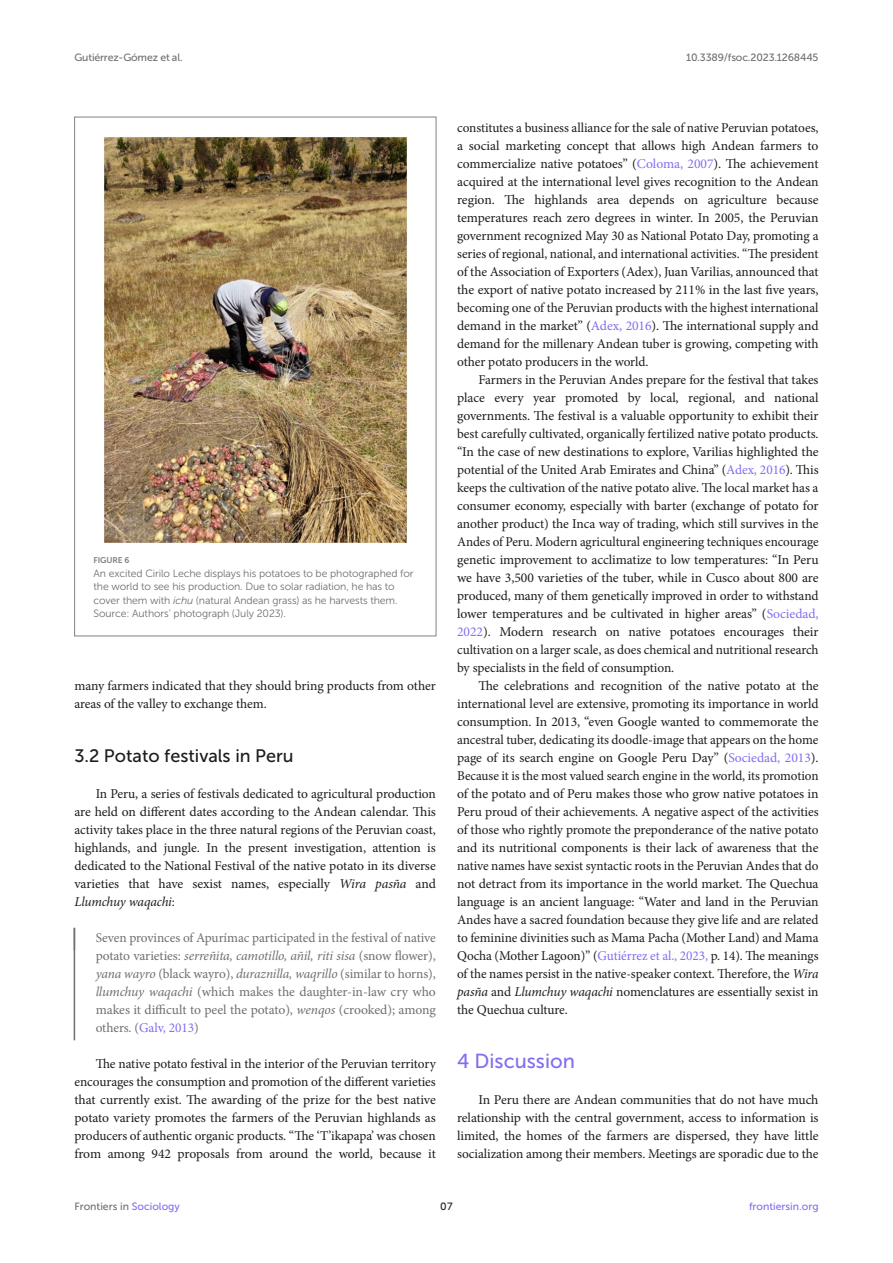
<style>
.page{position:relative;width:893px;height:1263px;background:#fff}
.page>*{position:absolute;margin:0;border:0;box-sizing:border-box;transform-origin:0 0}
.HEAD_1{font:20.25px "Museo Sans 500";color:#856df0}
.HEAD_2{font:18px "Museo Sans 500";color:#1b1c1b}
.TEXT{font:13.5px/18px "Minion Pro";letter-spacing:-.01em;color:#1b1c1b;text-align:justify}
.TEXT_FLUSH{font:13.5px/18px "Minion Pro";letter-spacing:-.005em;color:#1b1c1b;text-align:justify}
.BLOCK_QTN{font:13.5px/18px "Minion Pro";letter-spacing:-.005em;color:#706f70;text-align:justify}
.FIG_LEG{font:10.5px/13.5px "Museo Sans 300";letter-spacing:-.01em;color:#706f70}
.t1{font:10.5px "Museo Sans 500";letter-spacing:-.015em;color:#706f70}
.t2{font:10.5px "Museo Sans 500";color:#856df0}
.t3{font:10.5px "Museo Sans 500";color:#1b1c1b}
.FIG_HD{font:8.25px "Museo Sans 700";letter-spacing:-.01em;color:#7e7f7f}
.s1{font-style:italic}
.s2{color:#856df0}
</style>
<div class="page">
<hr style="left:74px;top:928px;width:1px;height:112px;background:#706f70">
<img style="left:104px;top:137px;width:303px;height:406px">
<p class="t1" style="left:74px;top:51px;width:110px">Gutiérrez-Gómez et al.</p>
<p class="t1" style="left:686px;top:51px;width:134px">10.3389/fsoc.2023.1268445</p>
<p class="FIG_HD" style="left:94px;top:556px;width:37px">FIGURE 6</p>
<p class="FIG_LEG" style="left:94px;top:566px;width:322px">An excited Cirilo Leche displays his potatoes to be photographed for the world to see his production. Due to solar radiation, he has to cover them with <span class="s1">ichu</span> (natural Andean grass) as he harvests them.<br>Source: Authors’ photograph (July 2023).</p>
<p class="TEXT" style="left:74px;top:677px;width:363px">many farmers indicated that they should bring products from other areas of the valley to exchange them.</p>
<p class="HEAD_2" style="left:74px;top:746px;width:221px">3.2 Potato festivals in Peru</p>
<p class="TEXT_FLUSH" style="left:74px;top:785px;width:363px;text-indent:21px">In Peru, a series of festivals dedicated to agricultural production are held on different dates according to the Andean calendar. This activity takes place in the three natural regions of the Peruvian coast, highlands, and jungle. In the present investigation, attention is dedicated to the National Festival of the native potato in its diverse varieties that have sexist names, especially <span class="s1">Wira pasña</span> and <span class="s1">Llumchuy waqachi</span>:</p>
<p class="BLOCK_QTN" style="left:96px;top:929px;width:342px">Seven provinces of Apurímac participated in the festival of native potato varieties: <span class="s1">serreñita, camotillo, añil, riti sisa</span> (snow flower), <span class="s1">yana wayro</span> (black wayro), <span class="s1">duraznilla, waqrillo</span> (similar to horns), <span class="s1">llumchuy waqachi</span> (which makes the daughter-in-law cry who makes it difficult to peel the potato), <span class="s1">wenqos</span> (crooked); among others. (<span class="s2">Galv, 2013</span>)</p>
<p class="TEXT" style="left:74px;top:1055px;width:363px;text-indent:21px">The native potato festival in the interior of the Peruvian territory encourages the consumption and promotion of the different varieties that currently exist. The awarding of the prize for the best native potato variety promotes the farmers of the Peruvian highlands as producers of authentic organic products. “The ‘T’ikapapa’ was chosen from among 942 proposals from around the world, because it</p>
<p class="TEXT" style="left:457px;top:119px;width:363px">constitutes a business alliance for the sale of native Peruvian potatoes, a social marketing concept that allows high Andean farmers to commercialize native potatoes” (<span class="s2">Coloma, 2007</span>). The achievement acquired at the international level gives recognition to the Andean region. The highlands area depends on agriculture because temperatures reach zero degrees in winter. In 2005, the Peruvian government recognized May 30 as National Potato Day, promoting a series of regional, national, and international activities. “The president of the Association of Exporters (Adex), Juan Varilias, announced that the export of native potato increased by 211% in the last five years, becoming one of the Peruvian products with the highest international demand in the market” (<span class="s2">Adex, 2016</span>). The international supply and demand for the millenary Andean tuber is growing, competing with other potato producers in the world.</p>
<p class="TEXT" style="left:457px;top:371px;width:363px;text-indent:21px">Farmers in the Peruvian Andes prepare for the festival that takes place every year promoted by local, regional, and national governments. The festival is a valuable opportunity to exhibit their best carefully cultivated, organically fertilized native potato products. “In the case of new destinations to explore, Varilias highlighted the potential of the United Arab Emirates and China” (<span class="s2">Adex, 2016</span>). This keeps the cultivation of the native potato alive. The local market has a consumer economy, especially with barter (exchange of potato for another product) the Inca way of trading, which still survives in the Andes of Peru. Modern agricultural engineering techniques encourage genetic improvement to acclimatize to low temperatures: “In Peru we have 3,500 varieties of the tuber, while in Cusco about 800 are produced, many of them genetically improved in order to withstand lower temperatures and be cultivated in higher areas” (<span class="s2">Sociedad, 2022</span>). Modern research on native potatoes encourages their cultivation on a larger scale, as does chemical and nutritional research by specialists in the field of consumption.</p>
<p class="TEXT" style="left:457px;top:677px;width:363px;text-indent:21px">The celebrations and recognition of the native potato at the international level are extensive, promoting its importance in world consumption. In 2013, “even Google wanted to commemorate the ancestral tuber, dedicating its doodle-image that appears on the home page of its search engine on Google Peru Day” (<span class="s2">Sociedad, 2013</span>).<br>Because it is the most valued search engine in the world, its promotion of the potato and of Peru makes those who grow native potatoes in Peru proud of their achievements. A negative aspect of the activities of those who rightly promote the preponderance of the native potato and its nutritional components is their lack of awareness that the native names have sexist syntactic roots in the Peruvian Andes that do not detract from its importance in the world market. The Quechua language is an ancient language: “Water and land in the Peruvian Andes have a sacred foundation because they give life and are related to feminine divinities such as Mama Pacha (Mother Land) and Mama Qocha (Mother Lagoon)” (<span class="s2">Gutiérrez et al., 2023,</span> p. 14). The meanings of the names persist in the native-speaker context. Therefore, the <span class="s1">Wira pasña</span> and <span class="s1">Llumchuy waqachi</span> nomenclatures are essentially sexist in the Quechua culture.</p>
<p class="HEAD_1" style="left:457px;top:1050px;width:119px">4 Discussion</p>
<p class="TEXT_FLUSH" style="left:457px;top:1091px;width:363px;text-indent:21px">In Peru there are Andean communities that do not have much relationship with the central government, access to information is limited, the homes of the farmers are dispersed, they have little socialization among their members. Meetings are sporadic due to the</p>
<p class="t1" style="left:74px;top:1200px;width:107px">Frontiers in <span class="s2">Sociology</span></p>
<p class="t3" style="left:440px;top:1200px;width:14px">07</p>
<p class="t2" style="left:749px;top:1200px;width:71px">frontiersin.org</p>
</div>
